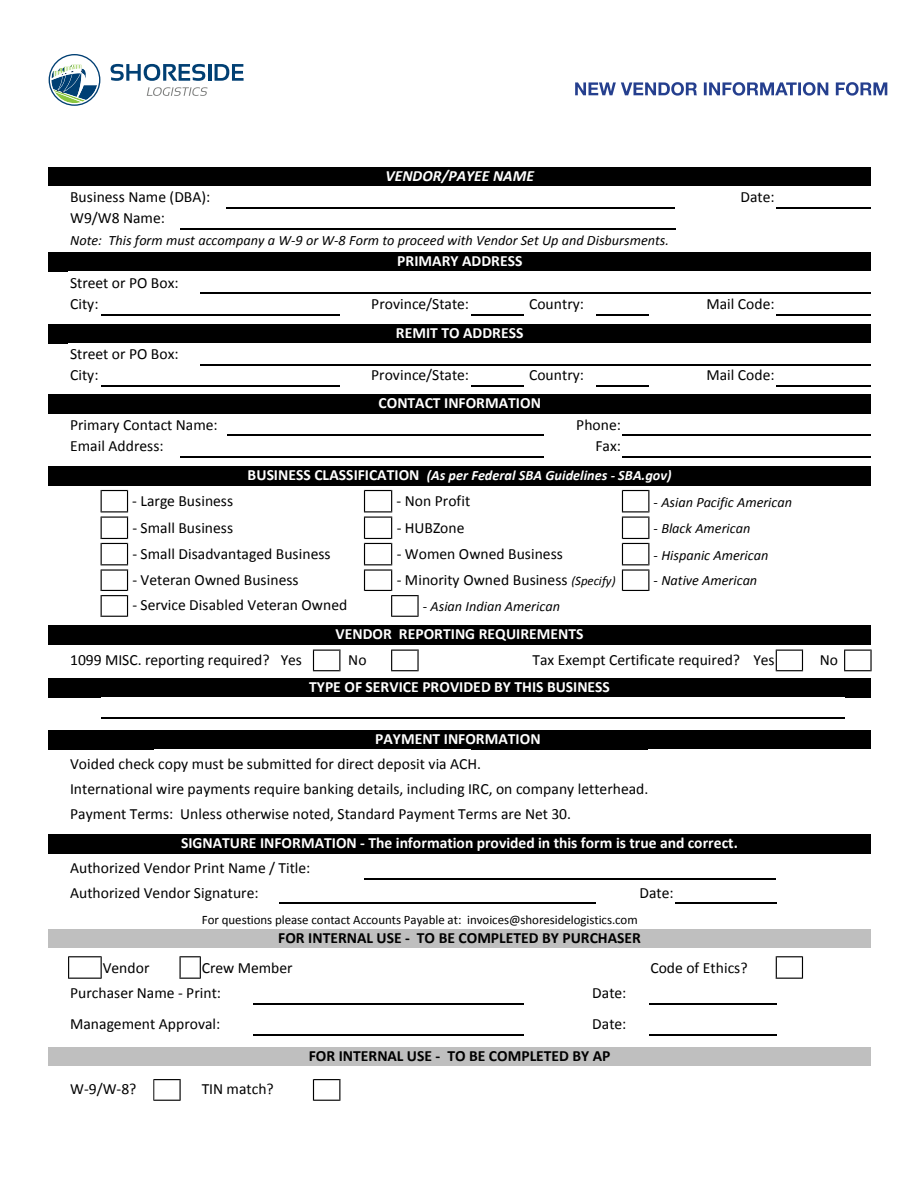
<style>
.page{position:relative;width:918px;height:1188px;background:#fff}
.page>*{position:absolute;margin:0;border:0;box-sizing:border-box;transform-origin:0 0}
.t1{font:15.6px/24.8px "Calibri";color:#000}
.t2{font:700 15.6px/24.8px "Calibri";color:#fff}
.t3{font:700 15.6px/32px "Calibri";color:#000}
.t4{font:italic 700 15.6px "Calibri";color:#fff}
.t5{font:italic 14.25px "Calibri";color:#000}
.t6{font:italic 700 14.25px "Calibri";color:#fff}
.t7{font:12.9px "Calibri";letter-spacing:-.005em;color:#000}
.s1{font-style:normal;font-size:15.6px}
.s2{font-style:italic;font-size:12.9px}
.s3{font-weight:700;color:#fff}
.s4{font-weight:400;color:#000}
.s5{font-weight:400}
</style>
<div class="page">
<svg style="left:111px;top:64px;width:94px;height:17px"></svg>
<hr style="left:208px;top:64px;width:3px;height:17px;background:#003f73">
<svg style="left:215px;top:64px;width:29px;height:17px"></svg>
<svg style="left:147px;top:87px;width:61px;height:9px"></svg>
<svg style="left:49px;top:54px;width:51px;height:52px"></svg>
<svg style="left:575px;top:82px;width:312px;height:14px"></svg>
<div style="left:49px;top:167px;width:822px;height:19px;background:#000"></div>
<div style="left:49px;top:252px;width:822px;height:20px;background:#000"></div>
<div style="left:49px;top:324px;width:822px;height:19px;background:#000"></div>
<div style="left:49px;top:394px;width:822px;height:20px;background:#000"></div>
<div style="left:49px;top:466px;width:822px;height:19px;background:#000"></div>
<div style="left:49px;top:626px;width:822px;height:19px;background:#000"></div>
<div style="left:49px;top:678px;width:822px;height:19px;background:#000"></div>
<div style="left:49px;top:731px;width:822px;height:19px;background:#000"></div>
<div style="left:49px;top:835px;width:822px;height:19px;background:#000"></div>
<svg style="left:391px;top:879px;width:385px;height:1px"></svg>
<div style="left:49px;top:929px;width:822px;height:19px;background:#bfbfbf"></div>
<div style="left:49px;top:1047px;width:822px;height:20px;background:#bfbfbf"></div>
<hr style="left:227px;top:207px;width:448px;height:1px;background:#000">
<hr style="left:776px;top:207px;width:95px;height:1px;background:#000">
<hr style="left:180px;top:229px;width:495px;height:1px;background:#000">
<hr style="left:200px;top:293px;width:671px;height:1px;background:#000">
<hr style="left:101px;top:314px;width:239px;height:1px;background:#000">
<hr style="left:471px;top:314px;width:52px;height:1px;background:#000">
<hr style="left:596px;top:314px;width:53px;height:1px;background:#000">
<hr style="left:776px;top:314px;width:95px;height:1px;background:#000">
<hr style="left:200px;top:364px;width:671px;height:1px;background:#000">
<hr style="left:101px;top:386px;width:239px;height:1px;background:#000">
<hr style="left:471px;top:386px;width:52px;height:1px;background:#000">
<hr style="left:596px;top:386px;width:53px;height:1px;background:#000">
<hr style="left:776px;top:386px;width:95px;height:1px;background:#000">
<hr style="left:227px;top:435px;width:317px;height:1px;background:#000">
<hr style="left:622px;top:435px;width:249px;height:1px;background:#000">
<hr style="left:180px;top:456px;width:364px;height:1px;background:#000">
<hr style="left:622px;top:456px;width:249px;height:1px;background:#000">
<hr style="left:101px;top:717px;width:744px;height:1px;background:#000">
<hr style="left:365px;top:878px;width:411px;height:1px;background:#000">
<hr style="left:279px;top:903px;width:317px;height:1px;background:#000">
<hr style="left:675px;top:903px;width:101px;height:1px;background:#000">
<hr style="left:253px;top:1003px;width:270px;height:1px;background:#000">
<hr style="left:649px;top:1003px;width:127px;height:1px;background:#000">
<hr style="left:253px;top:1034px;width:270px;height:1px;background:#000">
<hr style="left:649px;top:1034px;width:127px;height:1px;background:#000">
<svg style="left:68px;top:956px;width:34px;height:23px"></svg>
<svg style="left:101px;top:490px;width:27px;height:127px"></svg>
<svg style="left:153px;top:1079px;width:28px;height:22px"></svg>
<svg style="left:180px;top:956px;width:21px;height:23px"></svg>
<svg style="left:313px;top:650px;width:27px;height:21px"></svg>
<svg style="left:313px;top:1079px;width:27px;height:22px"></svg>
<svg style="left:364px;top:490px;width:55px;height:127px"></svg>
<svg style="left:391px;top:650px;width:28px;height:21px"></svg>
<svg style="left:622px;top:490px;width:27px;height:101px"></svg>
<svg style="left:776px;top:650px;width:27px;height:21px"></svg>
<svg style="left:776px;top:956px;width:27px;height:23px"></svg>
<svg style="left:844px;top:650px;width:28px;height:21px"></svg>
<p class="t4" style="left:386px;top:169px;width:150px">VENDOR/PAYEE NAME</p>
<p class="t1" style="left:70px;top:186px;width:142px">Business Name (DBA):</p>
<p class="t1" style="left:741px;top:186px;width:36px">Date:</p>
<p class="t1" style="left:70px;top:207px;width:96px">W9/W8 Name:</p>
<p class="t5" style="left:70px;top:235px;width:600px">Note: This form must accompany a W-9 or W-8 Form to proceed with Vendor Set Up and Disbursments.</p>
<p class="t2" style="left:397px;top:250px;width:127px">PRIMARY ADDRESS</p>
<p class="t1" style="left:70px;top:273px;width:110px;line-height:21.3px">Street or PO Box:<br>City:</p>
<p class="t1" style="left:371px;top:293px;width:99px">Province/State:</p>
<p class="t1" style="left:529px;top:293px;width:56px">Country:</p>
<p class="t1" style="left:706px;top:293px;width:70px">Mail Code:</p>
<p class="t2" style="left:396px;top:321px;width:129px">REMIT TO ADDRESS</p>
<p class="t1" style="left:70px;top:344px;width:110px;line-height:21.3px">Street or PO Box:<br>City:</p>
<p class="t1" style="left:371px;top:364px;width:99px">Province/State:</p>
<p class="t1" style="left:529px;top:364px;width:56px">Country:</p>
<p class="t1" style="left:706px;top:364px;width:70px">Mail Code:</p>
<p class="t2" style="left:379px;top:392px;width:164px">CONTACT INFORMATION</p>
<p class="t1" style="left:70px;top:413px;width:149px">Primary Contact Name:</p>
<p class="t1" style="left:576px;top:413px;width:46px">Phone:</p>
<p class="t1" style="left:70px;top:434px;width:95px">Email Address:</p>
<p class="t1" style="left:596px;top:434px;width:27px">Fax:</p>
<p class="t6" style="left:248px;top:469px;width:426px"><span class="s1">BUSINESS CLASSIFICATION</span> (As per Federal SBA Guidelines - SBA.gov)</p>
<p class="t1" style="left:132px;top:490px;width:102px">- Large Business</p>
<p class="t1" style="left:397px;top:490px;width:75px">- Non Profit</p>
<p class="t5" style="left:654px;top:497px;width:140px">- Asian Pacific American</p>
<p class="t1" style="left:132px;top:516px;width:102px">- Small Business</p>
<p class="t1" style="left:397px;top:516px;width:69px">- HUBZone</p>
<p class="t5" style="left:654px;top:523px;width:98px">- Black American</p>
<p class="t1" style="left:132px;top:543px;width:200px">- Small Disadvantaged Business</p>
<p class="t1" style="left:397px;top:543px;width:168px">- Women Owned Business</p>
<p class="t5" style="left:654px;top:550px;width:116px">- Hispanic American</p>
<p class="t1" style="left:132px;top:568px;width:168px">- Veteran Owned Business</p>
<p class="t5" style="left:654px;top:575px;width:105px">- Native American</p>
<p class="t1" style="left:132px;top:594px;width:216px">- Service Disabled Veteran Owned</p>
<p class="t5" style="left:423px;top:601px;width:139px">- Asian Indian American</p>
<p class="t2" style="left:336px;top:623px;width:249px">VENDOR REPORTING REQUIREMENTS</p>
<p class="t1" style="left:70px;top:648px;width:233px">1099 MISC. reporting required? Yes</p>
<p class="t1" style="left:348px;top:648px;width:20px">No</p>
<p class="t1" style="left:533px;top:648px;width:244px">Tax Exempt Certificate required? Yes</p>
<p class="t1" style="left:820px;top:648px;width:20px">No</p>
<p class="t2" style="left:309px;top:676px;width:302px">TYPE OF SERVICE PROVIDED BY THIS BUSINESS</p>
<p class="t1" style="left:397px;top:568px;width:220px">- Minority Owned Business <span class="s2">(Specify)</span></p>
<p class="t1" style="left:70px;top:728px;width:580px;text-indent:305px"><span class="s3">PAYMENT INFORMATION<br></span>Voided check copy must be submitted for direct deposit via ACH.<br>International wire payments require banking details, including IRC, on company letterhead.<br>Payment Terms: Unless otherwise noted, Standard Payment Terms are Net 30.</p>
<p class="t2" style="left:70px;top:832px;width:669px;text-indent:111px">SIGNATURE INFORMATION - The information provided in this form is true and correct.<br><span class="s4">Authorized Vendor Print Name / Title:<br>Authorized Vendor Signature:</span></p>
<p class="t1" style="left:639px;top:881px;width:36px">Date:</p>
<p class="t7" style="left:202px;top:915px;width:437px">For questions please contact Accounts Payable at: invoices@shoresidelogistics.com</p>
<p class="t3" style="left:278px;top:923px;width:364px">FOR INTERNAL USE - TO BE COMPLETED BY PURCHASER</p>
<p class="t1" style="left:103px;top:956px;width:48px">Vendor</p>
<p class="t1" style="left:202px;top:956px;width:92px">Crew Member</p>
<p class="t1" style="left:650px;top:956px;width:99px">Code of Ethics?</p>
<p class="t1" style="left:70px;top:982px;width:152px">Purchaser Name - Print:</p>
<p class="t1" style="left:592px;top:982px;width:36px">Date:</p>
<p class="t1" style="left:70px;top:1013px;width:152px">Management Approval:</p>
<p class="t3" style="left:309px;top:1009px;width:319px;text-indent:284px"><span class="s5">Date:<br></span>FOR INTERNAL USE - TO BE COMPLETED BY AP</p>
<p class="t1" style="left:70px;top:1078px;width:68px">W-9/W-8?</p>
<p class="t1" style="left:202px;top:1078px;width:74px">TIN match?</p>
</div>
